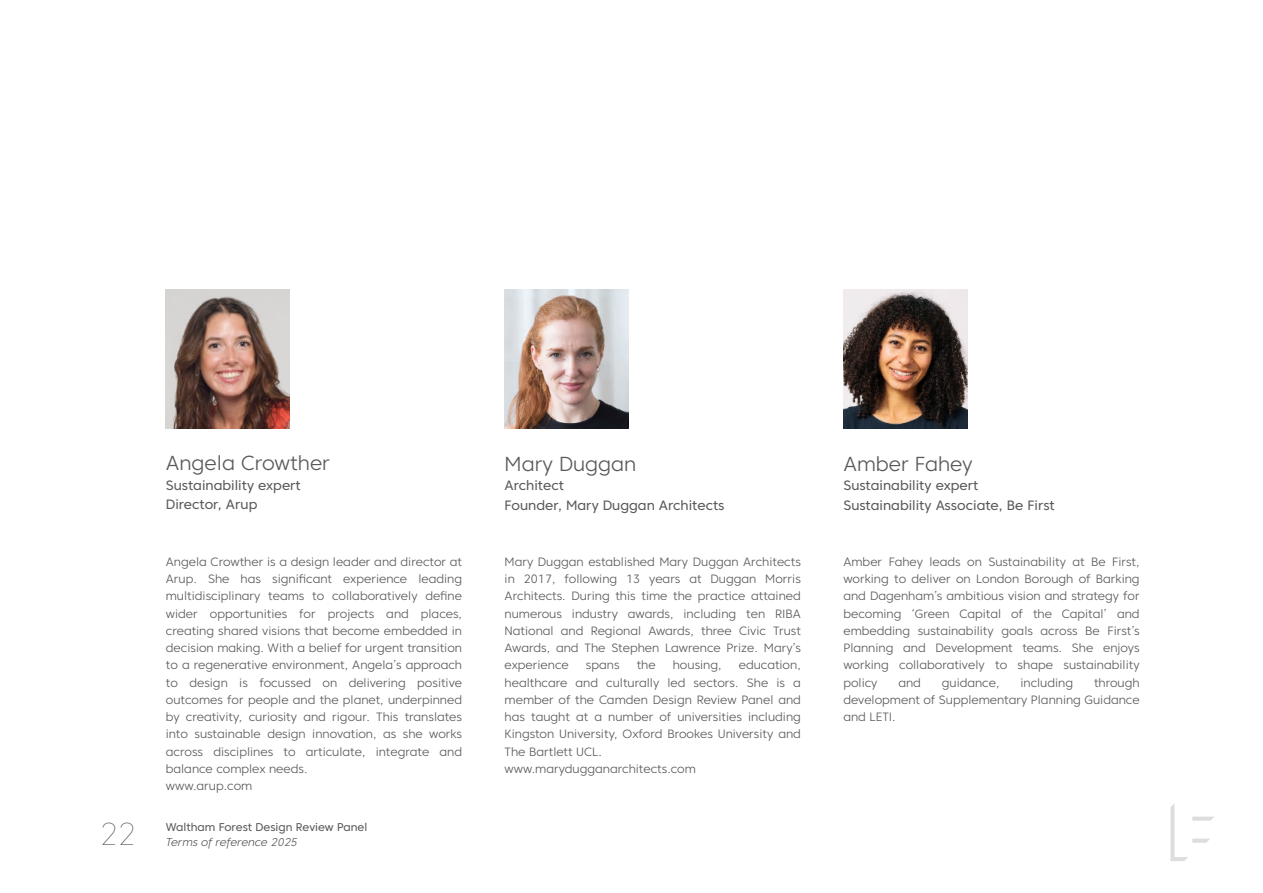
<style>
.page{position:relative;width:1263px;height:893px;background:#fff}
.page>*{position:absolute;margin:0;border:0;box-sizing:border-box;transform-origin:0 0}
.t1{font:100 31.5px "Core Sans C 15";color:#57585a}
.t2{font:300 20.25px "Core Sans C 35";color:#59595a}
.t3{font:13.5px "Core Sans C 45";color:#59595a}
.t4{font:300 12px "Core Sans C 35";color:#59595a}
.t5{font:11.25px "Core Sans C 45";color:#59595a}
.t6{font:11.25px "Core Sans C 35 Light It";color:#59595a}
</style>
<div class="page">
<svg style="left:1170px;top:804px;width:44px;height:57px"></svg>
<img style="left:505px;top:289px;width:123px;height:140px">
<img style="left:843px;top:290px;width:124px;height:139px">
<img style="left:166px;top:289px;width:124px;height:140px">
<p class="t2" style="left:166px;top:456px;width:166px">Angela Crowther</p>
<p class="t3" style="left:166px;top:480px;width:136px">Sustainability expert</p>
<p class="t3" style="left:166px;top:500px;width:93px">Director, Arup</p>
<p class="t4" style="left:166px;top:557px;width:298px">Angela Crowther is a design leader and director at</p>
<p class="t4" style="left:166px;top:574px;width:298px">Arup. She has significant experience leading</p>
<p class="t4" style="left:166px;top:592px;width:298px">multidisciplinary teams to collaboratively define</p>
<p class="t4" style="left:166px;top:609px;width:298px">wider opportunities for projects and places,</p>
<p class="t4" style="left:166px;top:626px;width:298px">creating shared visions that become embedded in</p>
<p class="t4" style="left:166px;top:643px;width:298px">decision making. With a belief for urgent transition</p>
<p class="t4" style="left:166px;top:661px;width:298px">to a regenerative environment, Angela’s approach</p>
<p class="t4" style="left:166px;top:678px;width:298px">to design is focussed on delivering positive</p>
<p class="t4" style="left:166px;top:695px;width:298px">outcomes for people and the planet, underpinned</p>
<p class="t4" style="left:166px;top:712px;width:298px">by creativity, curiosity and rigour. This translates</p>
<p class="t4" style="left:166px;top:730px;width:298px">into sustainable design innovation, as she works</p>
<p class="t4" style="left:166px;top:747px;width:298px">across disciplines to articulate, integrate and</p>
<p class="t4" style="left:166px;top:764px;width:143px">balance complex needs.</p>
<p class="t4" style="left:166px;top:781px;width:88px">www.arup.com</p>
<p class="t1" style="left:100px;top:823px;width:38px">22</p>
<p class="t5" style="left:166px;top:823px;width:203px">Waltham Forest Design Review Panel</p>
<p class="t6" style="left:166px;top:838px;width:133px">Terms of reference 2025</p>
<p class="t2" style="left:505px;top:456px;width:133px">Mary Duggan</p>
<p class="t3" style="left:505px;top:480px;width:61px">Architect</p>
<p class="t3" style="left:505px;top:500px;width:221px">Founder, Mary Duggan Architects</p>
<p class="t4" style="left:505px;top:557px;width:298px">Mary Duggan established Mary Duggan Architects</p>
<p class="t4" style="left:505px;top:575px;width:298px">in 2017, following 13 years at Duggan Morris</p>
<p class="t4" style="left:505px;top:592px;width:298px">Architects. During this time the practice attained</p>
<p class="t4" style="left:505px;top:609px;width:298px">numerous industry awards, including ten RIBA</p>
<p class="t4" style="left:505px;top:626px;width:298px">National and Regional Awards, three Civic Trust</p>
<p class="t4" style="left:505px;top:644px;width:298px">Awards, and The Stephen Lawrence Prize. Mary’s</p>
<p class="t4" style="left:505px;top:661px;width:66px">experience</p>
<p class="t4" style="left:586px;top:661px;width:35px">spans</p>
<p class="t4" style="left:637px;top:661px;width:20px">the</p>
<p class="t4" style="left:673px;top:661px;width:50px">housing,</p>
<p class="t4" style="left:739px;top:661px;width:64px">education,</p>
<p class="t4" style="left:505px;top:678px;width:298px">healthcare and culturally led sectors. She is a</p>
<p class="t4" style="left:505px;top:695px;width:298px">member of the Camden Design Review Panel and</p>
<p class="t4" style="left:505px;top:713px;width:298px">has taught at a number of universities including</p>
<p class="t4" style="left:505px;top:730px;width:298px">Kingston University, Oxford Brookes University and</p>
<p class="t4" style="left:505px;top:747px;width:99px">The Bartlett UCL.</p>
<p class="t4" style="left:505px;top:764px;width:193px">www.marydugganarchitects.com</p>
<p class="t2" style="left:843px;top:456px;width:131px">Amber Fahey</p>
<p class="t3" style="left:843px;top:480px;width:136px">Sustainability expert</p>
<p class="t3" style="left:843px;top:500px;width:213px">Sustainability Associate, Be First</p>
<p class="t4" style="left:843px;top:557px;width:298px">Amber Fahey leads on Sustainability at Be First,</p>
<p class="t4" style="left:843px;top:575px;width:298px">working to deliver on London Borough of Barking</p>
<p class="t4" style="left:843px;top:592px;width:298px">and Dagenham’s ambitious vision and strategy for</p>
<p class="t4" style="left:843px;top:609px;width:298px">becoming ‘Green Capital of the Capital’ and</p>
<p class="t4" style="left:843px;top:626px;width:298px">embedding sustainability goals across Be First’s</p>
<p class="t4" style="left:843px;top:644px;width:298px">Planning and Development teams. She enjoys</p>
<p class="t4" style="left:843px;top:661px;width:298px">working collaboratively to shape sustainability</p>
<p class="t4" style="left:843px;top:678px;width:36px">policy</p>
<p class="t4" style="left:898px;top:678px;width:24px">and</p>
<p class="t4" style="left:942px;top:678px;width:59px">guidance,</p>
<p class="t4" style="left:1020px;top:678px;width:54px">including</p>
<p class="t4" style="left:1094px;top:678px;width:47px">through</p>
<p class="t4" style="left:843px;top:695px;width:298px">development of Supplementary Planning Guidance</p>
<p class="t4" style="left:843px;top:713px;width:54px">and LETI.</p>
</div>
